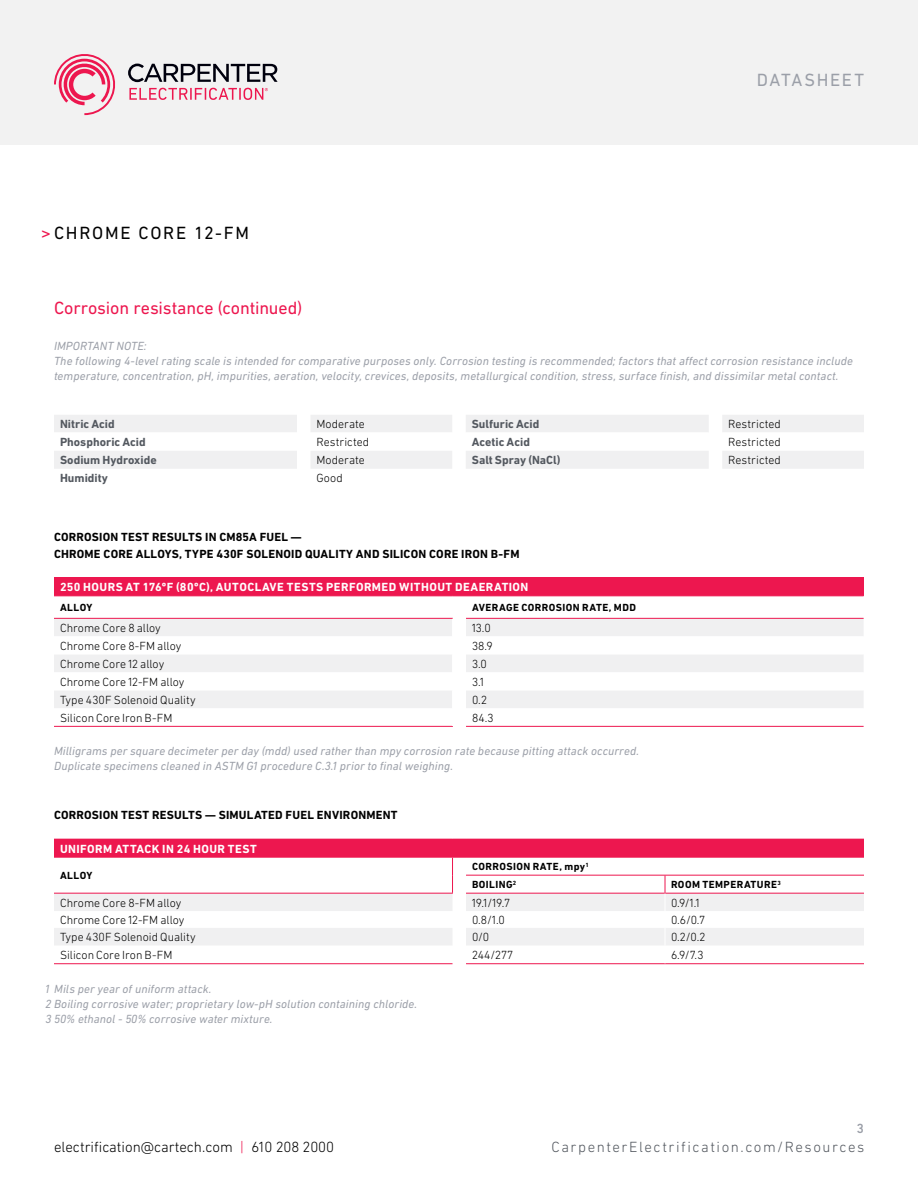
<style>
.page{position:relative;width:918px;height:1188px;background:#fff}
.page>*{position:absolute;margin:0;border:0;box-sizing:border-box;transform-origin:0 0}
.t1{font:18px "DIN Next LT Pro";letter-spacing:-.005em;color:#ed174f}
.t2{font:18px "DIN Next LT Pro";letter-spacing:.095em;color:#000}
.t3{font:18px "DIN Next LT Pro";letter-spacing:.09em;color:#9b9fa8}
.t4{font:300 15px "DIN Next LT Pro";color:#000}
.t5{font:300 15px "DIN Next LT Pro";letter-spacing:.1em;color:#53585f}
.t6{font:500 13.5px "DIN Next LT Pro";color:#9b9fa8}
.t7{font:italic 12px/15px "DIN Next LT Pro";letter-spacing:.005em;color:#9b9fa8}
.t8{font:300 12px "DIN Next LT Pro";color:#000}
.t9{font:700 12px/16.5px "DIN Next LT Pro";letter-spacing:.015em;color:#000}
.t10{font:700 12px "DIN Next LT Pro";letter-spacing:.035em;color:#fff}
.t11{font:700 12px "DIN Next LT Pro";letter-spacing:.005em;color:#53585f}
.t12{font:700 10.5px/18px "DIN Next LT Pro";letter-spacing:.04em;color:#000}
.s1{color:#ed174f}
</style>
<div class="page">
<div style="left:0;top:0;width:918px;height:145px;background:#f2f2f2"></div>
<svg style="left:54px;top:54px;width:61px;height:61px"></svg>
<svg style="left:128px;top:64px;width:150px;height:18px"></svg>
<svg style="left:129px;top:88px;width:139px;height:12px"></svg>
<svg style="left:54px;top:415px;width:810px;height:54px;fill:#f0f0f1"></svg>
<hr style="left:54px;top:432px;width:243px;height:1px;background:#fff">
<svg style="left:297px;top:432px;width:13px;height:1px"></svg>
<hr style="left:310px;top:432px;width:142px;height:1px;background:#fff">
<svg style="left:452px;top:432px;width:14px;height:1px"></svg>
<hr style="left:466px;top:432px;width:243px;height:1px;background:#fff">
<svg style="left:709px;top:432px;width:13px;height:1px"></svg>
<hr style="left:722px;top:432px;width:142px;height:1px;background:#fff">
<div style="left:54px;top:578px;width:810px;height:18px;background:#ed174f"></div>
<hr style="left:54px;top:726px;width:399px;height:1px;background:#ed174f">
<hr style="left:466px;top:726px;width:398px;height:1px;background:#ed174f">
<svg style="left:54px;top:595px;width:810px;height:131px"></svg>
<div style="left:54px;top:839px;width:810px;height:18px;background:#ed174f"></div>
<svg style="left:54px;top:857px;width:810px;height:107px"></svg>
<hr style="left:466px;top:875px;width:199px;height:1px;background:#ed174f">
<hr style="left:665px;top:875px;width:199px;height:1px;background:#ed174f">
<h1 class="t2" style="left:41px;top:222px;width:209px"><span class="s1">&gt;</span>CHROME CORE 12-FM</h1>
<h1 class="t3" style="left:757px;top:69px;width:109px">DATASHEET</h1>
<h1 class="t1" style="left:54px;top:298px;width:250px">Corrosion resistance (continued)</h1>
<p class="t7" style="left:54px;top:339px;width:800px">IMPORTANT NOTE:<br>The following 4-level rating scale is intended for comparative purposes only. Corrosion testing is recommended; factors that affect corrosion resistance include temperature, concentration, pH, impurities, aeration, velocity, crevices, deposits, metallurgical condition, stress, surface finish, and dissimilar metal contact.</p>
<p class="t11" style="left:60px;top:417px;width:56px">Nitric Acid</p>
<p class="t8" style="left:316px;top:417px;width:50px">Moderate</p>
<p class="t11" style="left:472px;top:417px;width:69px">Sulfuric Acid</p>
<p class="t8" style="left:728px;top:417px;width:54px">Restricted</p>
<p class="t11" style="left:60px;top:435px;width:87px">Phosphoric Acid</p>
<p class="t8" style="left:316px;top:435px;width:54px">Restricted</p>
<p class="t11" style="left:472px;top:435px;width:60px">Acetic Acid</p>
<p class="t8" style="left:728px;top:435px;width:54px">Restricted</p>
<p class="t11" style="left:60px;top:453px;width:98px">Sodium Hydroxide</p>
<p class="t8" style="left:316px;top:453px;width:50px">Moderate</p>
<p class="t11" style="left:472px;top:453px;width:90px">Salt Spray (NaCl)</p>
<p class="t8" style="left:728px;top:453px;width:54px">Restricted</p>
<p class="t11" style="left:60px;top:471px;width:50px">Humidity</p>
<p class="t8" style="left:316px;top:471px;width:28px">Good</p>
<p class="t9" style="left:54px;top:529px;width:467px">CORROSION TEST RESULTS IN CM85A FUEL —<br>CHROME CORE ALLOYS, TYPE 430F SOLENOID QUALITY AND SILICON CORE IRON B-FM</p>
<p class="t10" style="left:60px;top:580px;width:470px">250 HOURS AT 176ºF (80ºC), AUTOCLAVE TESTS PERFORMED WITHOUT DEAERATION</p>
<p class="t12" style="left:60px;top:598px;width:34px">ALLOY</p>
<p class="t12" style="left:472px;top:598px;width:166px">AVERAGE CORROSION RATE, MDD</p>
<p class="t8" style="left:60px;top:621px;width:102px">Chrome Core 8 alloy</p>
<p class="t8" style="left:472px;top:621px;width:20px">13.0</p>
<p class="t8" style="left:60px;top:639px;width:123px">Chrome Core 8-FM alloy</p>
<p class="t8" style="left:472px;top:639px;width:22px">38.9</p>
<p class="t8" style="left:60px;top:657px;width:106px">Chrome Core 12 alloy</p>
<p class="t8" style="left:472px;top:657px;width:16px">3.0</p>
<p class="t8" style="left:60px;top:675px;width:126px">Chrome Core 12-FM alloy</p>
<p class="t8" style="left:472px;top:675px;width:14px">3.1</p>
<p class="t8" style="left:60px;top:693px;width:137px">Type 430F Solenoid Quality</p>
<p class="t8" style="left:472px;top:693px;width:16px">0.2</p>
<p class="t8" style="left:60px;top:711px;width:114px">Silicon Core Iron B-FM</p>
<p class="t8" style="left:472px;top:711px;width:23px">84.3</p>
<p class="t7" style="left:54px;top:744px;width:587px">Milligrams per square decimeter per day (mdd) used rather than mpy corrosion rate because pitting attack occurred.<br>Duplicate specimens cleaned in ASTM G1 procedure C.3.1 prior to final weighing.</p>
<p class="t9" style="left:54px;top:806px;width:345px">CORROSION TEST RESULTS — SIMULATED FUEL ENVIRONMENT</p>
<p class="t10" style="left:60px;top:842px;width:198px">UNIFORM ATTACK IN 24 HOUR TEST</p>
<p class="t12" style="left:60px;top:866px;width:34px">ALLOY</p>
<p class="t12" style="left:472px;top:857px;width:118px">CORROSION RATE, mpy<sup>1<br></sup>BOILING<sup>2</sup></p>
<p class="t12" style="left:671px;top:875px;width:111px">ROOM TEMPERATURE<sup>3</sup></p>
<p class="t8" style="left:60px;top:896px;width:123px">Chrome Core 8-FM alloy</p>
<p class="t8" style="left:472px;top:896px;width:39px">19.1/19.7</p>
<p class="t8" style="left:671px;top:896px;width:30px">0.9/1.1</p>
<p class="t8" style="left:60px;top:913px;width:126px">Chrome Core 12-FM alloy</p>
<p class="t8" style="left:472px;top:913px;width:34px">0.8/1.0</p>
<p class="t8" style="left:671px;top:913px;width:36px">0.6/0.7</p>
<p class="t8" style="left:60px;top:930px;width:137px">Type 430F Solenoid Quality</p>
<p class="t8" style="left:472px;top:930px;width:19px">0/0</p>
<p class="t8" style="left:671px;top:930px;width:36px">0.2/0.2</p>
<p class="t8" style="left:60px;top:948px;width:114px">Silicon Core Iron B-FM</p>
<p class="t8" style="left:472px;top:948px;width:43px">244/277</p>
<p class="t8" style="left:671px;top:948px;width:34px">6.9/7.3</p>
<p class="t7" style="left:46px;top:981px;width:373px">1 Mils per year of uniform attack.<br>2 Boiling corrosive water; proprietary low-pH solution containing chloride.<br>3 50% ethanol - 50% corrosive water mixture.</p>
<p class="t6" style="left:857px;top:1121px;width:9px">3</p>
<p class="t4" style="left:54px;top:1138px;width:282px">electrification@cartech.com <span class="s1">|</span> 610 208 2000</p>
<p class="t5" style="left:551px;top:1138px;width:315px">CarpenterElectrification.com/Resources</p>
</div>
